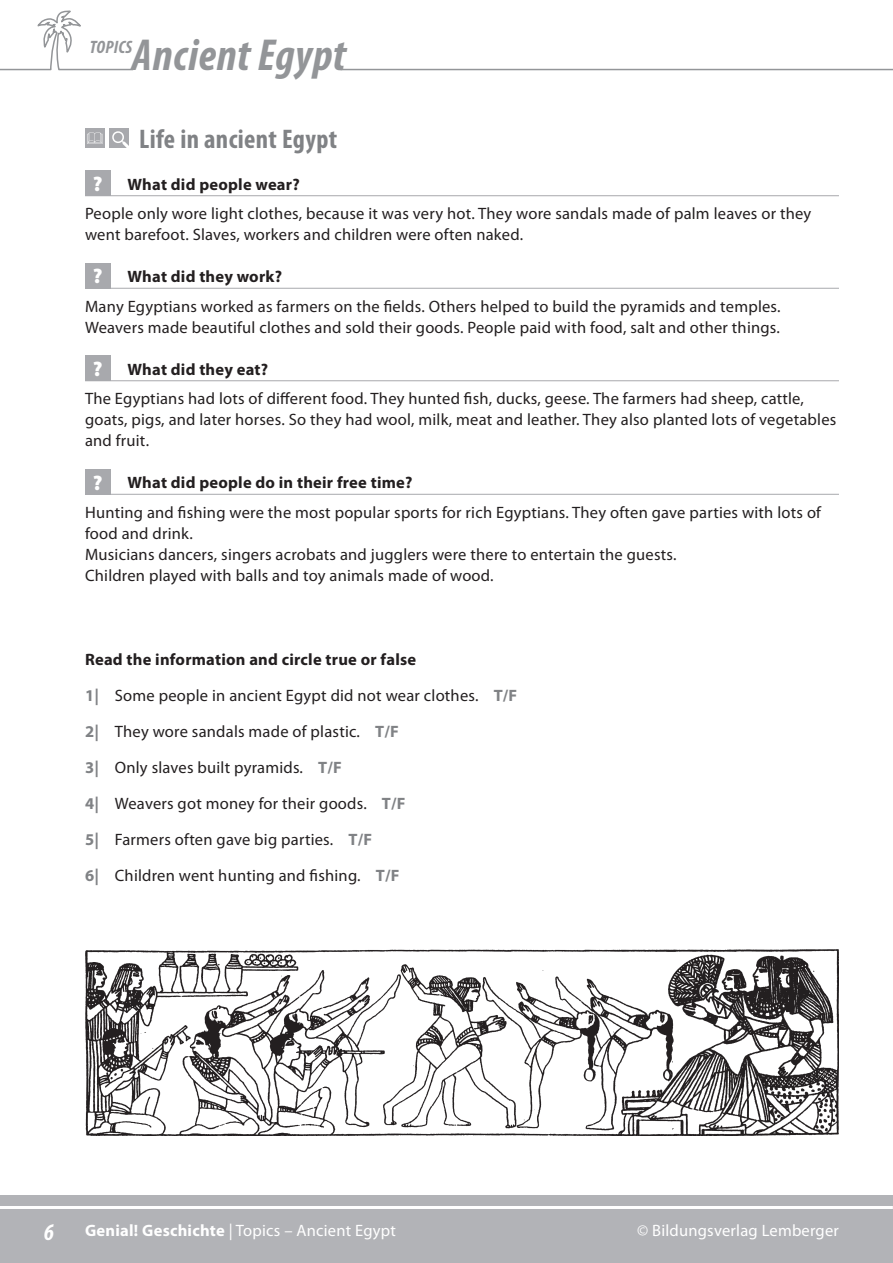
<style>
.page{position:relative;width:893px;height:1263px;background:#fff}
.page>*{position:absolute;margin:0;border:0;box-sizing:border-box;transform-origin:0 0}
.t1{font:italic 700 condensed 45px "Myriad Pro";letter-spacing:.015em;color:#939598}
.t2{font:700 condensed 27px "Myriad Pro";letter-spacing:.015em;color:#808285}
.t3{font:italic 700 condensed 24px "Myriad Pro";color:#fff}
.t4{font:italic 700 condensed 18px "Myriad Pro";letter-spacing:.015em;color:#939598}
.t5{font:16.5px/36px "Myriad Pro";letter-spacing:.015em;color:#231f20}
.t6{font:16.5px "Myriad Pro";letter-spacing:.015em;color:#fff}
.s1{font-weight:900;font-size:21px;color:#fff}
.s2{font-weight:700}
.s3{font-weight:700;color:#808285}
</style>
<div class="page">
<div style="left:0;top:1195px;width:893px;height:68px;background:#b2b3b7"></div>
<svg style="left:0;top:10px;width:134px;height:61px"></svg>
<hr style="left:0;top:1206px;width:893px;height:3px;background:#fff">
<hr style="left:341px;top:69px;width:552px;height:1px;background:#939598">
<hr style="left:85px;top:195px;width:754px;height:1px;background:#a8a9ad">
<hr style="left:85px;top:288px;width:754px;height:1px;background:#a8a9ad">
<hr style="left:85px;top:380px;width:754px;height:1px;background:#a8a9ad">
<hr style="left:85px;top:494px;width:754px;height:1px;background:#a8a9ad">
<div style="left:85px;top:128px;width:19px;height:20px;background:#a8a9ad"></div>
<svg style="left:87px;top:132px;width:15px;height:12px"></svg>
<div style="left:109px;top:128px;width:20px;height:20px;background:#a8a9ad"></div>
<svg style="left:112px;top:131px;width:17px;height:17px"></svg>
<div style="left:85px;top:170px;width:26px;height:26px;background:#a8a9ad"></div>
<div style="left:85px;top:263px;width:26px;height:25px;background:#a8a9ad"></div>
<div style="left:85px;top:355px;width:26px;height:26px;background:#a8a9ad"></div>
<div style="left:85px;top:469px;width:26px;height:25px;background:#a8a9ad"></div>
<img style="left:85px;top:949px;width:754px;height:186px">
<h1 class="t1" style="left:132px;top:31px;width:216px">Ancient Egypt</h1>
<p class="t4" style="left:90px;top:37px;width:44px">TOPICS</p>
<h2 class="t2" style="left:139px;top:124px;width:200px">Life in ancient Egypt</h2>
<p class="t5" style="left:85px;top:170px;width:728px;line-height:29.5px;text-indent:8px"><span class="s1">?</span> <span class="s2">What did people wear?<br></span>People only wore light clothes, because it was very hot. They wore sandals made of palm leaves or they</p>
<p class="t5" style="left:85px;top:217px;width:440px">went barefoot. Slaves, workers and children were often naked.</p>
<p class="t5" style="left:85px;top:262px;width:697px;line-height:29.5px;text-indent:8px"><span class="s1">?</span> <span class="s2">What did they work?<br></span>Many Egyptians worked as farmers on the fields. Others helped to build the pyramids and temples.</p>
<p class="t5" style="left:85px;top:310px;width:696px">Weavers made beautiful clothes and sold their goods. People paid with food, salt and other things.</p>
<p class="t5" style="left:85px;top:355px;width:720px;line-height:29.5px;text-indent:8px"><span class="s1">?</span> <span class="s2">What did they eat?<br></span>The Egyptians had lots of different food. They hunted fish, ducks, geese. The farmers had sheep, cattle,</p>
<p class="t5" style="left:85px;top:410px;width:753px;line-height:21px">goats, pigs, and later horses. So they had wool, milk, meat and leather. They also planted lots of vegetables and fruit.</p>
<p class="t5" style="left:85px;top:468px;width:738px;line-height:29.5px;text-indent:8px"><span class="s1">?</span> <span class="s2">What did people do in their free time?<br></span>Hunting and fishing were the most popular sports for rich Egyptians. They often gave parties with lots of</p>
<p class="t5" style="left:85px;top:523px;width:593px;line-height:21px">food and drink.<br>Musicians dancers, singers acrobats and jugglers were there to entertain the guests.<br>Children played with balls and toy animals made of wood.</p>
<p class="t5" style="left:85px;top:642px;width:434px"><span class="s2">Read the information and circle true or false<br></span><span class="s3">1|</span> Some people in ancient Egypt did not wear clothes. <span class="s3">T/F 2|</span> They wore sandals made of plastic. <span class="s3">T/F<br>3|</span> Only slaves built pyramids. <span class="s3">T/F<br>4|</span> Weavers got money for their goods. <span class="s3">T/F<br>5|</span> Farmers often gave big parties. <span class="s3">T/F<br>6|</span> Children went hunting and fishing. <span class="s3">T/F</span></p>
<h3 class="t3" style="left:44px;top:1219px;width:12px">6</h3>
<p class="t6" style="left:85px;top:1221px;width:312px"><span class="s2">Genial! Geschichte</span> | Topics – Ancient Egypt</p>
<p class="t6" style="left:637px;top:1221px;width:203px">© Bildungsverlag Lemberger</p>
</div>
